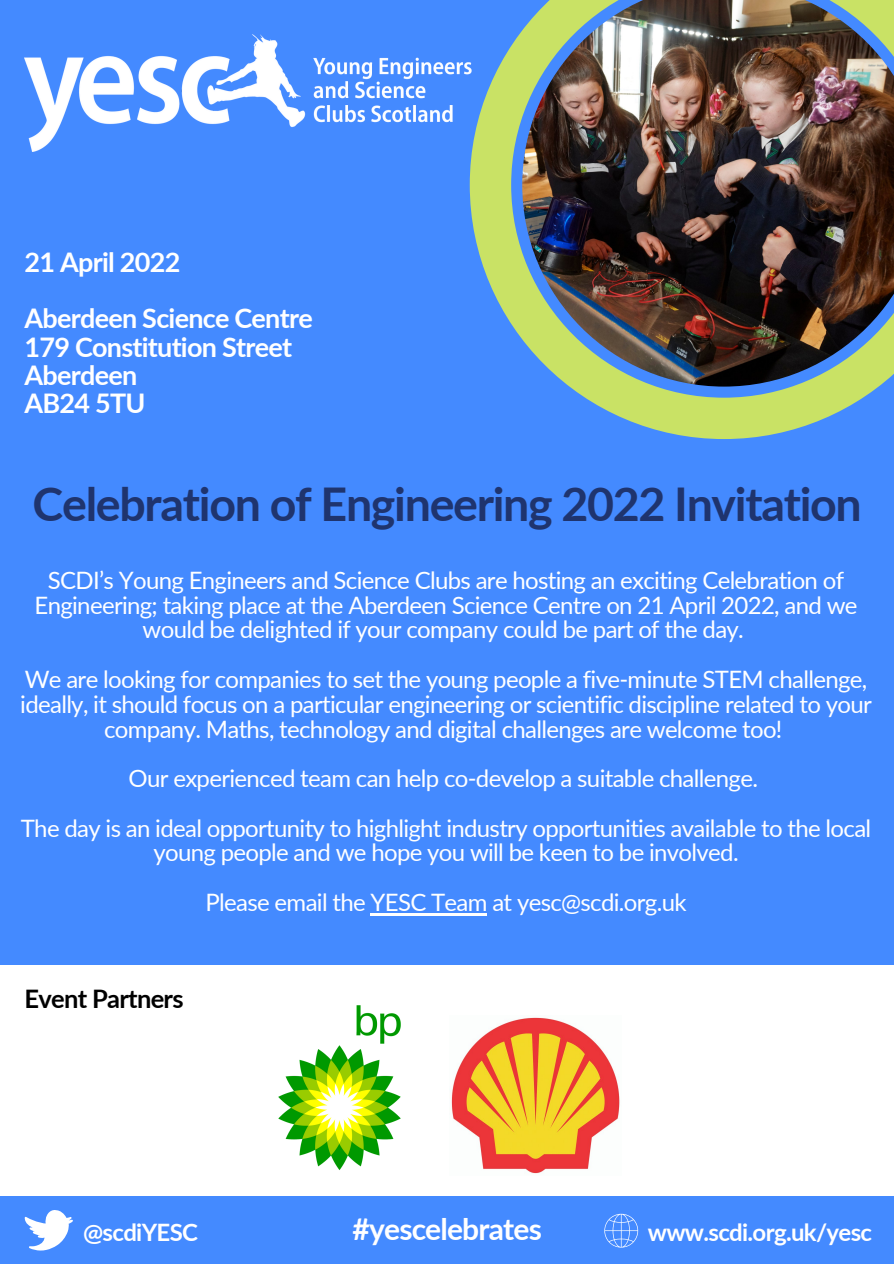
<style>
.page{position:relative;width:894px;height:1264px;background:#fff}
.page>*{position:absolute;margin:0;border:0;box-sizing:border-box;transform-origin:0 0}
.t1{font:700 46.5px "Lato";letter-spacing:-.03em;color:#1f346e}
.t2{font:700 30px "Lato";letter-spacing:-.03em;color:#fff}
.t3{font:700 27px "Lato";letter-spacing:-.03em;color:#fff}
.t4{font:700 25.5px "Lato";letter-spacing:-.03em;color:#000}
.t5{font:24px/24.8px "Lato";letter-spacing:-.03em;color:#fff;text-align:center}
.t6{font:700 24px "Lato";letter-spacing:-.03em;color:#fff}
</style>
<div class="page">
<div style="left:0;top:0;width:893px;height:964px;background:#448aff"></div>
<img style="left:469px;top:0;width:424px;height:439px">
<img style="left:25px;top:34px;width:505px;height:117px">
<div style="left:0;top:1196px;width:893px;height:67px;background:#448aff"></div>
<svg style="left:25px;top:1210px;width:48px;height:40px"></svg>
<svg style="left:604px;top:1213px;width:34px;height:34px"></svg>
<img style="left:451px;top:1017px;width:169px;height:157px">
<img style="left:278px;top:1005px;width:123px;height:165px">
<hr style="left:370px;top:913px;width:117px;height:2px;background:#fff">
<p class="t3" style="left:25px;top:245px;width:157px">21 April 2022</p>
<p class="t3" style="left:25px;top:302px;width:289px">Aberdeen Science Centre</p>
<p class="t3" style="left:25px;top:330px;width:269px">179 Constitution Street</p>
<p class="t3" style="left:25px;top:358px;width:114px">Aberdeen</p>
<p class="t3" style="left:25px;top:386px;width:122px">AB24 5TU</p>
<p class="t1" style="left:33px;top:474px;width:830px">Celebration of Engineering 2022 Invitation</p>
<p class="t5" style="left:35px;top:567px;width:824px">SCDI’s Young Engineers and Science Clubs are hosting an exciting Celebration of<br>Engineering; taking place at the Aberdeen Science Centre on 21 April 2022, and we would be delighted if your company could be part of the day.</p>
<p class="t5" style="left:20px;top:666px;width:852px">We are looking for companies to set the young people a five-minute STEM challenge, ideally, it should focus on a particular engineering or scientific discipline related to your company. Maths, technology and digital challenges are welcome too!</p>
<p class="t5" style="left:129px;top:765px;width:630px">Our experienced team can help co-develop a suitable challenge.</p>
<p class="t5" style="left:21px;top:815px;width:851px">The day is an ideal opportunity to highlight industry opportunities available to the local young people and we hope you will be keen to be involved.</p>
<p class="t5" style="left:205px;top:889px;width:482px">Please email the YESC Team at yesc@scdi.org.uk</p>
<p class="t4" style="left:25px;top:983px;width:160px">Event Partners</p>
<p class="t6" style="left:83px;top:1217px;width:116px">@scdiYESC</p>
<p class="t2" style="left:352px;top:1209px;width:191px">#yescelebrates</p>
<p class="t6" style="left:647px;top:1217px;width:226px">www.scdi.org.uk/yesc</p>
</div>
